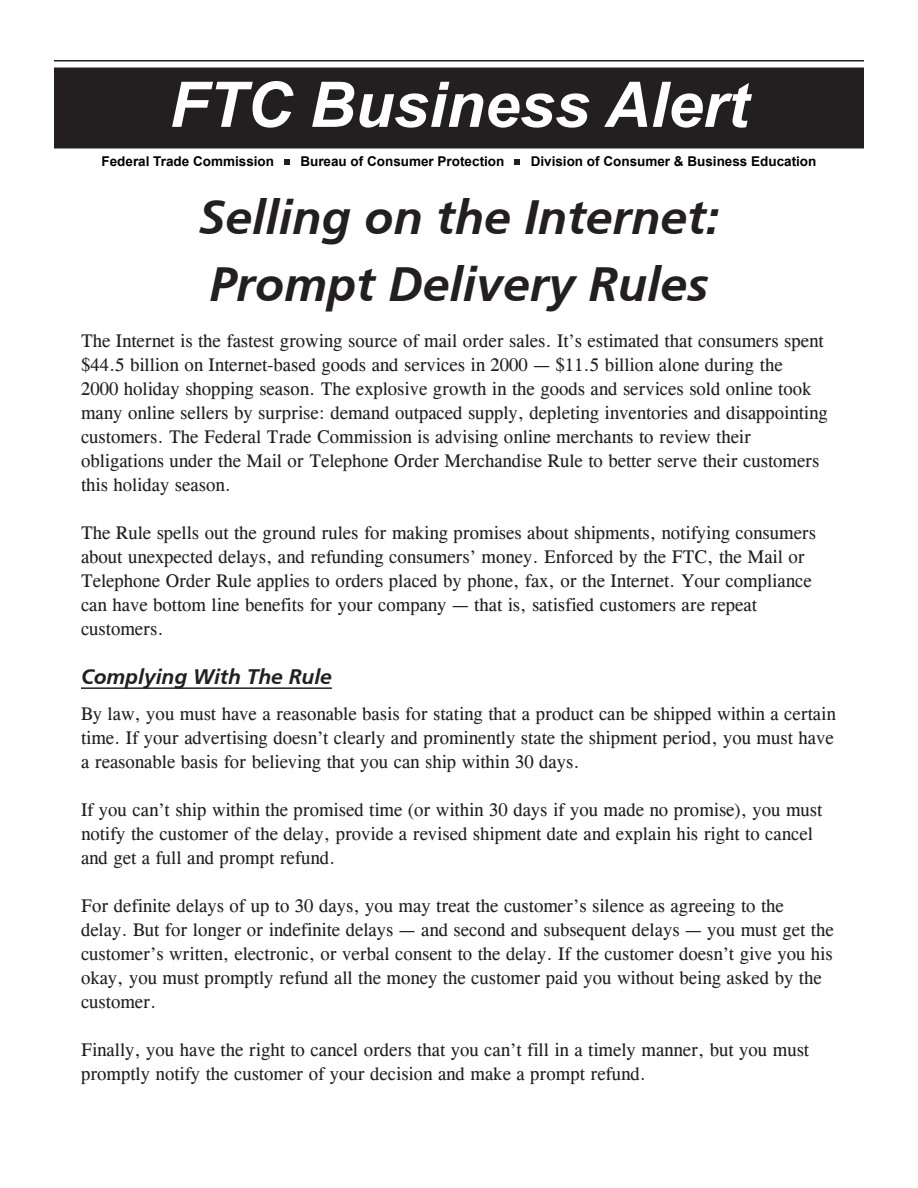
<style>
.page{position:relative;width:918px;height:1188px;background:#fff}
.page>*{position:absolute;margin:0;border:0;box-sizing:border-box;transform-origin:0 0}
.FTC_Consumer_Alert{font:italic 700 63px "Arial";color:#fff}
.Headline{font:italic 700 48px "Frutiger";color:#231f20}
.Subhead_1{font:italic 700 21px "Frutiger";color:#231f20}
.Body_text{font:18.75px/24px "CG Times";color:#231f20}
.FTC__BCP__OCBE{font:700 13.5px "Arial";color:#000}
</style>
<div class="page">
<div style="left:55px;top:68px;width:808px;height:80px;background:#231f20"></div>
<hr style="left:54px;top:60px;width:810px;height:2px;background:#231f20">
<svg style="left:284px;top:159px;width:6px;height:6px"></svg>
<svg style="left:515px;top:159px;width:5px;height:6px"></svg>
<hr style="left:81px;top:687px;width:251px;height:2px;background:#231f20">
<p class="FTC_Consumer_Alert" style="left:170px;top:64px;width:580px">FTC Business Alert</p>
<p class="FTC__BCP__OCBE" style="left:102px;top:153px;width:174px">Federal Trade Commission</p>
<p class="FTC__BCP__OCBE" style="left:300px;top:153px;width:206px">Bureau of Consumer Protection</p>
<p class="FTC__BCP__OCBE" style="left:531px;top:153px;width:287px">Division of Consumer &amp; Business Education</p>
<p class="Headline" style="left:199px;top:189px;width:522px">Selling on the Internet:</p>
<p class="Headline" style="left:210px;top:256px;width:500px">Prompt Delivery Rules</p>
<p class="Body_text" style="left:81px;top:329px;width:748px">The Internet is the fastest growing source of mail order sales. It’s estimated that consumers spent $44.5 billion on Internet‑based goods and services in 2000 — $11.5 billion alone during the<br>2000 holiday shopping season. The explosive growth in the goods and services sold online took many online sellers by surprise: demand outpaced supply, depleting inventories and disappointing customers. The Federal Trade Commission is advising online merchants to review their obligations under the Mail or Telephone Order Merchandise Rule to better serve their customers this holiday season.</p>
<p class="Body_text" style="left:81px;top:521px;width:737px">The Rule spells out the ground rules for making promises about shipments, notifying consumers about unexpected delays, and refunding consumers’ money. Enforced by the FTC, the Mail or Telephone Order Rule applies to orders placed by phone, fax, or the Internet. Your compliance can have bottom line benefits for your company — that is, satisfied customers are repeat customers.</p>
<p class="Subhead_1" style="left:81px;top:665px;width:252px">Complying With The Rule</p>
<p class="Body_text" style="left:81px;top:702px;width:756px;text-align:justify">By law, you must have a reasonable basis for stating that a product can be shipped within a certain time. If your advertising doesn’t clearly and prominently state the shipment period, you must have a reasonable basis for believing that you can ship within 30 days.</p>
<p class="Body_text" style="left:81px;top:798px;width:743px">If you can’t ship within the promised time (or within 30 days if you made no promise), you must notify the customer of the delay, provide a revised shipment date and explain his right to cancel and get a full and prompt refund.</p>
<p class="Body_text" style="left:81px;top:894px;width:754px">For definite delays of up to 30 days, you may treat the customer’s silence as agreeing to the delay. But for longer or indefinite delays — and second and subsequent delays — you must get the customer’s written, electronic, or verbal consent to the delay. If the customer doesn’t give you his okay, you must promptly refund all the money the customer paid you without being asked by the customer.</p>
<p class="Body_text" style="left:81px;top:1038px;width:730px">Finally, you have the right to cancel orders that you can’t fill in a timely manner, but you must promptly notify the customer of your decision and make a prompt refund.</p>
</div>
